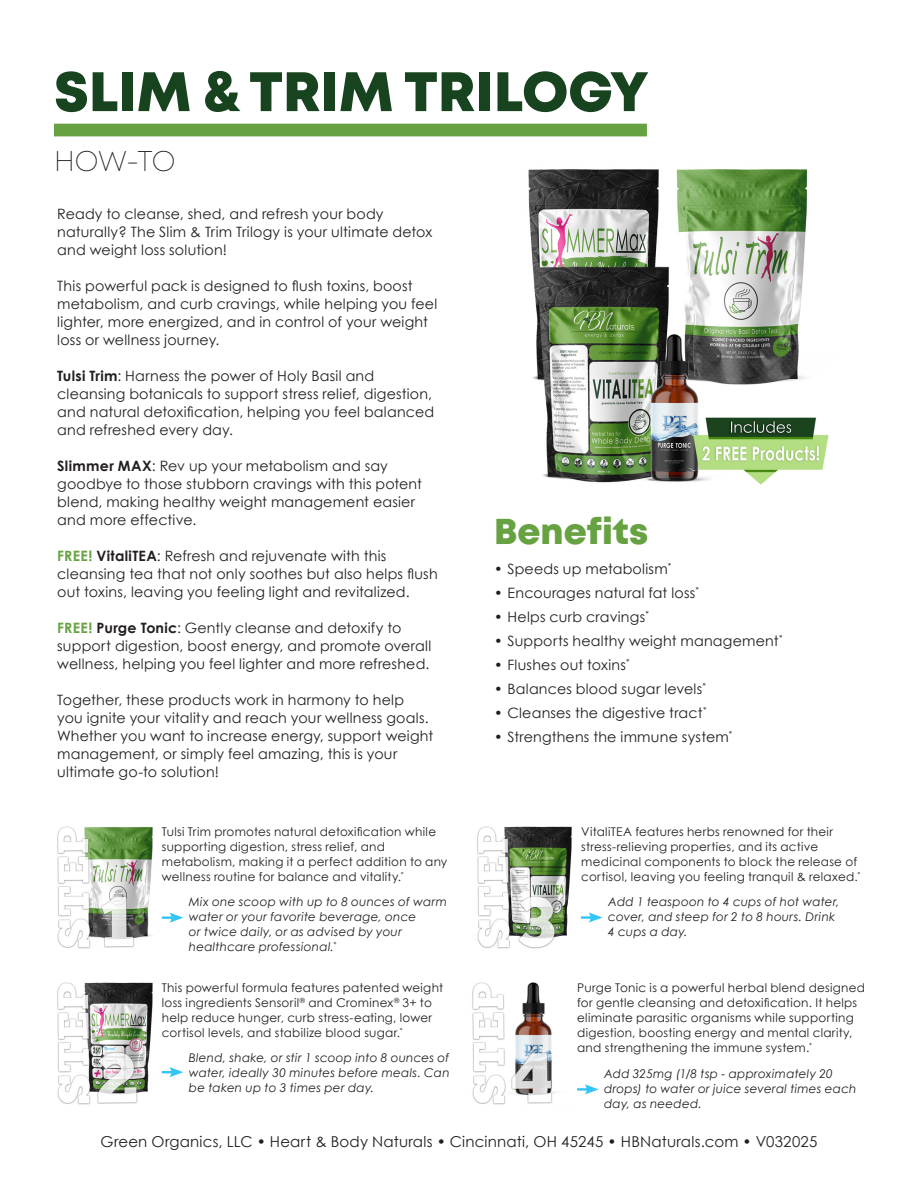
<style>
.page{position:relative;width:918px;height:1188px;background:#fff}
.page>*{position:absolute;margin:0;border:0;box-sizing:border-box;transform-origin:0 0}
.Main_Caption{font:800 55.5px "Mont Demo";color:#17431f}
.Main_Caption-2{font:800 36px "Mont Demo";color:#67a242}
.Main_Caption-3{font:200 28.5px "Mont Demo";color:#231f20}
.Paragraph_Style{font:15px "Century Gothic";letter-spacing:.015em;color:#231f20}
.Paragraph_Style-2{font:14.25px/18px "Century Gothic";letter-spacing:.015em;color:#231f20}
.Paragraph_Style-3{font:12px/15px "Century Gothic";letter-spacing:.02em;color:#231f20}
.Paragraph_Style-4{font:italic 12px/15px "Century Gothic";letter-spacing:.02em;color:#231f20}
.s1{font-weight:700}
.s2{font-weight:700;color:#67a242}
</style>
<div class="page">
<img style="left:528px;top:169px;width:301px;height:316px">
<div style="left:54px;top:124px;width:593px;height:12px;background:#67a242"></div>
<img style="left:57px;top:982px;width:96px;height:123px">
<svg style="left:162px;top:1067px;width:21px;height:10px"></svg>
<img style="left:477px;top:826px;width:95px;height:123px">
<svg style="left:581px;top:912px;width:22px;height:11px"></svg>
<img style="left:472px;top:982px;width:86px;height:123px">
<svg style="left:577px;top:1084px;width:22px;height:10px"></svg>
<img style="left:57px;top:826px;width:96px;height:123px">
<svg style="left:162px;top:913px;width:21px;height:10px"></svg>
<p class="Main_Caption" style="left:54px;top:60px;width:596px">SLIM &amp; TRIM TRILOGY</p>
<p class="Main_Caption-3" style="left:54px;top:145px;width:123px">HOW-TO</p>
<p class="Paragraph_Style-2" style="left:57px;top:205px;width:377px">Ready to cleanse, shed, and refresh your body naturally? The Slim &amp; Trim Trilogy is your ultimate detox and weight loss solution!</p>
<p class="Paragraph_Style-2" style="left:57px;top:277px;width:382px">This powerful pack is designed to flush toxins, boost metabolism, and curb cravings, while helping you feel lighter, more energized, and in control of your weight loss or wellness journey.</p>
<p class="Paragraph_Style-2" style="left:57px;top:367px;width:378px"><span class="s1">Tulsi Trim</span>: Harness the power of Holy Basil and cleansing botanicals to support stress relief, digestion, and natural detoxification, helping you feel balanced and refreshed every day.</p>
<p class="Paragraph_Style-2" style="left:57px;top:457px;width:366px"><span class="s1">Slimmer MAX</span>: Rev up your metabolism and say goodbye to those stubborn cravings with this potent blend, making healthy weight management easier and more effective.</p>
<p class="Paragraph_Style-2" style="left:57px;top:547px;width:382px"><span class="s2">FREE!</span> <span class="s1">VitaliTEA</span>: Refresh and rejuvenate with this cleansing tea that not only soothes but also helps flush out toxins, leaving you feeling light and revitalized.</p>
<p class="Paragraph_Style-2" style="left:57px;top:619px;width:375px"><span class="s2">FREE!</span> <span class="s1">Purge Tonic</span>: Gently cleanse and detoxify to support digestion, boost energy, and promote overall wellness, helping you feel lighter and more refreshed.</p>
<p class="Paragraph_Style-2" style="left:57px;top:691px;width:378px">Together, these products work in harmony to help you ignite your vitality and reach your wellness goals.<br>Whether you want to increase energy, support weight management, or simply feel amazing, this is your ultimate go-to solution!</p>
<p class="Paragraph_Style-3" style="left:162px;top:824px;width:287px">Tulsi Trim promotes natural detoxification while supporting digestion, stress relief, and metabolism, making it a perfect addition to any wellness routine for balance and vitality.<sup>*</sup></p>
<p class="Paragraph_Style-4" style="left:189px;top:894px;width:260px">Mix one scoop with up to 8 ounces of warm water or your favorite beverage, once<br>or twice daily, or as advised by your healthcare professional.<sup>*</sup></p>
<p class="Paragraph_Style-3" style="left:162px;top:980px;width:283px">This powerful formula features patented weight loss ingredients Sensoril<sup>®</sup> and Crominex<sup>®</sup> 3+ to help reduce hunger, curb stress-eating, lower cortisol levels, and stabilize blood sugar.<sup>*</sup></p>
<p class="Paragraph_Style-4" style="left:189px;top:1050px;width:262px;text-align:justify">Blend, shake, or stir 1 scoop into 8 ounces of water, ideally 30 minutes before meals. Can be taken up to 3 times per day.</p>
<p class="Main_Caption-2" style="left:494px;top:511px;width:156px">Benefits</p>
<p class="Paragraph_Style-2" style="left:494px;top:560px;width:179px">• Speeds up metabolism<sup>*</sup></p>
<p class="Paragraph_Style-2" style="left:494px;top:584px;width:207px">• Encourages natural fat loss<sup>*</sup></p>
<p class="Paragraph_Style-2" style="left:494px;top:608px;width:157px">• Helps curb cravings<sup>*</sup></p>
<p class="Paragraph_Style-2" style="left:494px;top:632px;width:290px">• Supports healthy weight management<sup>*</sup></p>
<p class="Paragraph_Style-2" style="left:494px;top:656px;width:137px">• Flushes out toxins<sup>*</sup></p>
<p class="Paragraph_Style-2" style="left:494px;top:680px;width:214px">• Balances blood sugar levels<sup>*</sup></p>
<p class="Paragraph_Style-2" style="left:494px;top:704px;width:214px">• Cleanses the digestive tract<sup>*</sup></p>
<p class="Paragraph_Style-2" style="left:494px;top:728px;width:240px">• Strengthens the immune system<sup>*</sup></p>
<p class="Paragraph_Style-3" style="left:581px;top:824px;width:281px">VitaliTEA features herbs renowned for their stress-relieving properties, and its active medicinal components to block the release of cortisol, leaving you feeling tranquil &amp; relaxed.<sup>*</sup></p>
<p class="Paragraph_Style-4" style="left:608px;top:894px;width:233px">Add 1 teaspoon to 4 cups of hot water, cover, and steep for 2 to 8 hours. Drink<br>4 cups a day.</p>
<p class="Paragraph_Style-3" style="left:577px;top:980px;width:289px">Purge Tonic is a powerful herbal blend designed for gentle cleansing and detoxification. It helps eliminate parasitic organisms while supporting digestion, boosting energy and mental clarity, and strengthening the immune system.<sup>*</sup></p>
<p class="Paragraph_Style-4" style="left:604px;top:1066px;width:254px">Add 325mg (1/8 tsp - approximately 20 drops) to water or juice several times each day, as needed.</p>
<p class="Paragraph_Style" style="left:101px;top:1131px;width:718px">Green Organics, LLC • Heart &amp; Body Naturals • Cincinnati, OH 45245 • HBNaturals.com • V032025</p>
</div>
